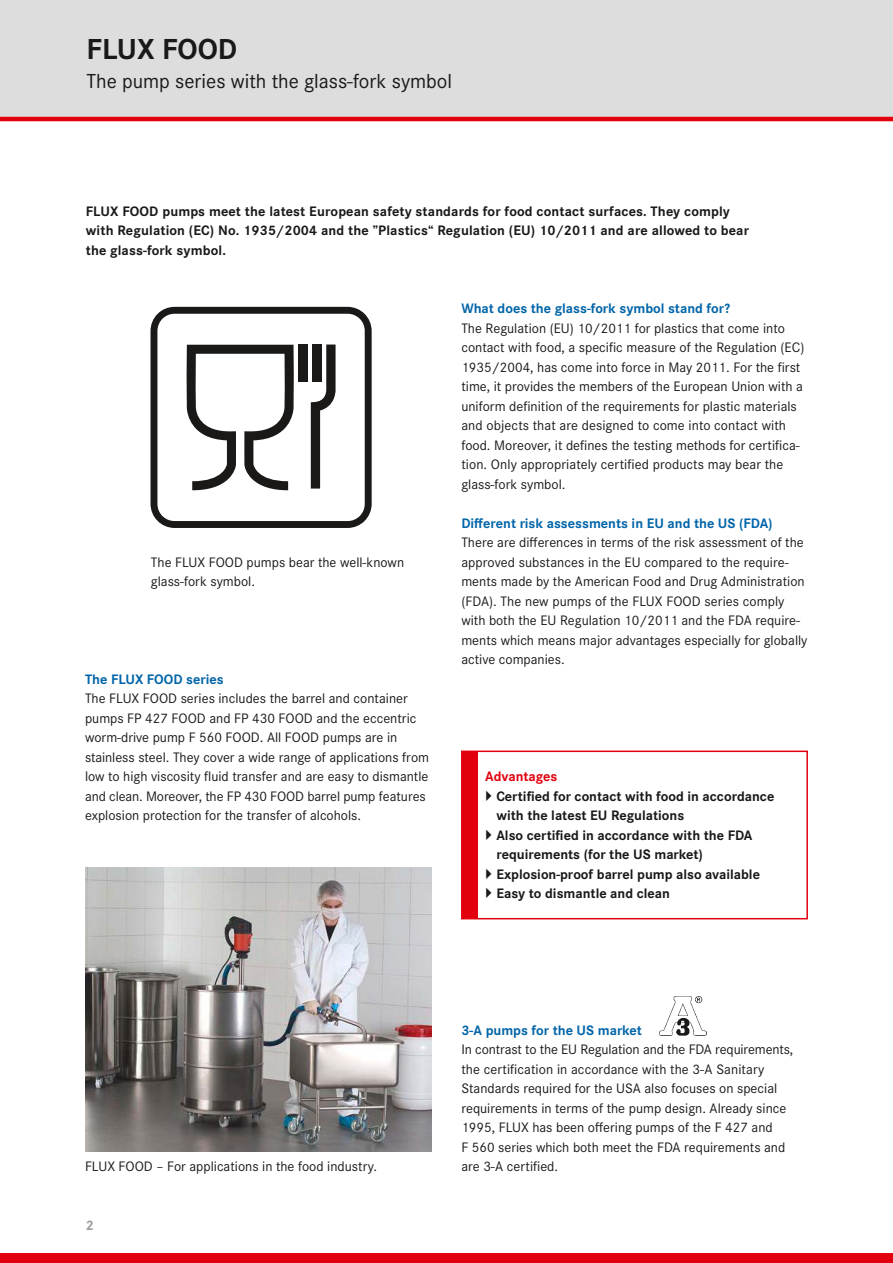
<style>
.page{position:relative;width:893px;height:1263px;background:#fff}
.page>*{position:absolute;margin:0;border:0;box-sizing:border-box;transform-origin:0 0}
.t1{font:700 30px "Corporate S";color:#1a1918}
.t2{font:21px "Corporate S";color:#1a1918}
.t3{font:14.25px/19.5px "Corporate S";color:#1a1918}
.t4{font:700 14.25px/19.5px "Corporate S";color:#1a1918}
.t5{font:700 14.25px "Corporate S";color:#0265a9}
.t6{font:700 14.25px "Corporate S";color:#e3000e}
.t7{font:700 14.25px "Corporate S";color:#9c9c9c}
</style>
<div class="page">
<div style="left:0;top:1253px;width:893px;height:10px;background:#e3000e"></div>
<img style="left:85px;top:867px;width:347px;height:284px">
<div style="left:0;top:0;width:893px;height:119px;background:#ddd"></div>
<hr style="left:0;top:117px;width:893px;height:4px;background:#e3000e">
<svg style="left:151px;top:307px;width:221px;height:221px"></svg>
<div style="left:298px;top:344px;width:10px;height:38px;background:#1a1918"></div>
<svg style="left:311px;top:344px;width:25px;height:145px"></svg>
<svg style="left:186px;top:345px;width:108px;height:145px"></svg>
<div style="left:462px;top:751px;width:16px;height:167px;background:#e3000e"></div>
<div style="left:461px;top:750px;width:347px;height:169px;border:2px solid #e3000e"></div>
<img style="left:659px;top:996px;width:47px;height:39px">
<h1 class="t1" style="left:86px;top:39px;width:152px">FLUX FOOD</h1>
<h2 class="t2" style="left:86px;top:74px;width:367px">The pump series with the glass-fork symbol</h2>
<p class="t4" style="left:86px;top:202px;width:665px">FLUX FOOD pumps meet the latest European safety standards for food contact surfaces. They comply with Regulation (EC) No. 1935/2004 and the ”Plastics“ Regulation (EU) 10/2011 and are allowed to bear the glass-fork symbol.</p>
<p class="t3" style="left:151px;top:553px;width:255px">The FLUX FOOD pumps bear the well-known glass-fork symbol.</p>
<p class="t5" style="left:85px;top:674px;width:140px">The FLUX FOOD series</p>
<p class="t3" style="left:85px;top:690px;width:346px">The FLUX FOOD series includes the barrel and container pumps FP 427 FOOD and FP 430 FOOD and the eccentric worm-drive pump F 560 FOOD. All FOOD pumps are in<br>stain less steel. They cover a wide range of applications from low to high viscosity fluid transfer and are easy to dismantle and clean. Moreover, the FP 430 FOOD barrel pump features explosion protection for the transfer of alcohols.</p>
<p class="t5" style="left:461px;top:303px;width:270px">What does the glass-fork symbol stand for?</p>
<p class="t3" style="left:461px;top:319px;width:344px">The Regulation (EU) 10/2011 for plastics that come into contact with food, a specific measure of the Regulation (EC)<br>1935/2004, has come into force in May 2011. For the first time, it provides the members of the European Union with a uniform definition of the requirements for plastic materials and objects that are designed to come into contact with food. Moreover, it defines the testing methods for certifica&shy;tion. Only appropriately certified products may bear the glass-fork symbol.</p>
<p class="t5" style="left:461px;top:518px;width:313px">Different risk assessments in EU and the US (FDA)</p>
<p class="t3" style="left:461px;top:534px;width:348px">There are differences in terms of the risk assessment of the approved substances in the EU compared to the require&shy;ments made by the American Food and Drug Administration (FDA). The new pumps of the FLUX FOOD series comply with both the EU Regulation 10/2011 and the FDA require&shy;ments which means major advantages especially for globally active companies.</p>
<p class="t6" style="left:485px;top:771px;width:74px">Advantages</p>
<p class="t4" style="left:496px;top:787px;width:279px">Certified for contact with food in accordance with the latest EU Regulations<br>Also certified in accordance with the FDA requirements (for the US market)<br>Explosion-proof barrel pump also available Easy to dismantle and clean</p>
<p class="t3" style="left:85px;top:1158px;width:294px">FLUX FOOD – For applications in the food industry.</p>
<p class="t7" style="left:86px;top:1220px;width:10px">2</p>
<p class="t5" style="left:461px;top:1025px;width:182px">3-A pumps for the US market</p>
<p class="t3" style="left:461px;top:1041px;width:333px">In contrast to the EU Regulation and the FDA requirements, the certification in accordance with the 3-A Sanitary Standards required for the USA also focuses on special requirements in terms of the pump design. Already since 1995, FLUX has been offering pumps of the F 427 and<br>F 560 series which both meet the FDA requirements and are 3-A certified.</p>
</div>
